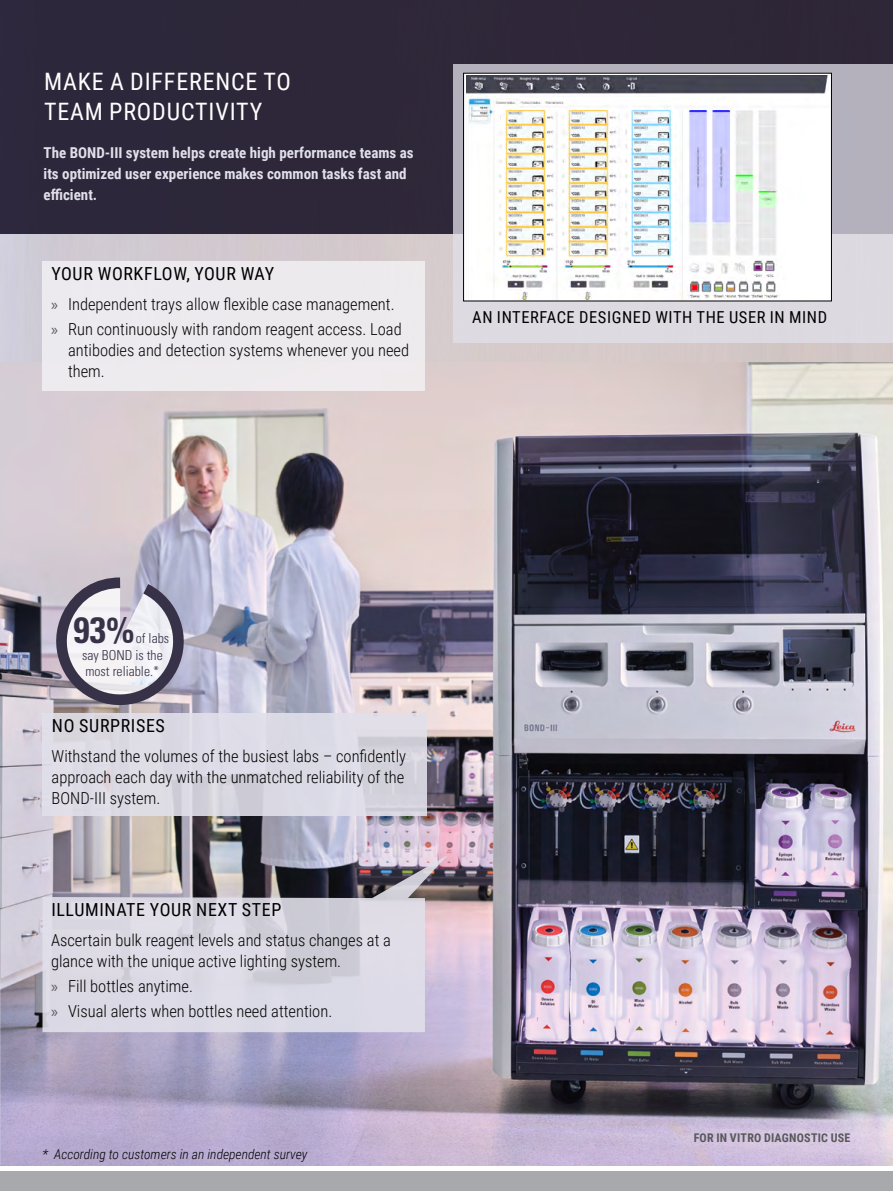
<style>
.page{position:relative;width:893px;height:1191px;background:#fff}
.page>*{position:absolute;margin:0;border:0;box-sizing:border-box;transform-origin:0 0}
.t1{font:700 condensed 36.6px "Univers LT Std";color:#383248}
.t2{font:24px/30px "Roboto Condensed";letter-spacing:.035em;color:#fff}
.t3{font:18px "Roboto Condensed";letter-spacing:.035em;color:#000}
.t4{font:300 16.5px/21px "Roboto Condensed";color:#000}
.t5{font:16.5px "Roboto Condensed";letter-spacing:.035em;color:#000}
.t6{font:700 15px/21px "Roboto Condensed";color:#e1e0ea}
.t7{font:300 condensed 13.65px/16.5px "Univers LT Std";color:#383248}
.t8{font:italic 300 13.5px "Roboto Condensed";color:#000}
.t9{font:700 12px "Roboto Condensed";letter-spacing:.02em;color:#58595b}
.s1{font-family:"Myriad Pro";font-weight:400;color:#58595b}
</style>
<div class="page">
<img style="left:0;top:361px;width:893px;height:804px">
<div style="left:43px;top:713px;width:384px;height:102px;background:#e1e0ea"></div>
<div style="left:0;top:0;width:893px;height:234px;background:#2e2739"></div>
<img style="left:0;top:0;width:1px;height:784px">
<div style="left:0;top:1171px;width:893px;height:20px;background:#a7a9ac"></div>
<div style="left:43px;top:261px;width:382px;height:130px;background:#eceaee"></div>
<svg style="left:43px;top:855px;width:405px;height:177px;background:#c5c2cc"></svg>
<svg style="left:453px;top:64px;width:440px;height:278px;background:#c8c5ce"></svg>
<img style="left:466px;top:75px;width:363px;height:224px">
<svg style="left:51px;top:572px;width:136px;height:138px"></svg>
<h2 class="t2" style="left:44px;top:66px;width:248px">MAKE A DIFFERENCE TO<br>TEAM PRODUCTIVITY</h2>
<p class="t6" style="left:44px;top:142px;width:372px">The BOND-III system helps create high performance teams as its optimized user experience makes common tasks fast and efficient.</p>
<p class="t3" style="left:51px;top:261px;width:224px">YOUR WORKFLOW, YOUR WAY</p>
<p class="t4" style="left:51px;top:291px;width:352px;line-height:25.2px"><span class="s1">»</span> Independent trays allow flexible case management. <span class="s1">»</span> Run continuously with random reagent access. Load</p>
<p class="t4" style="left:68px;top:339px;width:343px">antibodies and detection systems whenever you need them.</p>
<p class="t5" style="left:472px;top:305px;width:356px">AN INTERFACE DESIGNED WITH THE USER IN MIND</p>
<h1 class="t1" style="left:74px;top:608px;width:62px">93%</h1>
<p class="t7" style="left:82px;top:630px;width:89px;text-indent:54px">of labs say BOND is the most reliable.*</p>
<p class="t3" style="left:52px;top:713px;width:115px">NO SURPRISES</p>
<p class="t4" style="left:52px;top:744px;width:356px;text-align:justify">Withstand the volumes of the busiest labs – confidently approach each day with the unmatched reliability of the BOND-III system.</p>
<p class="t3" style="left:51px;top:897px;width:232px">ILLUMINATE YOUR NEXT STEP</p>
<p class="t4" style="left:51px;top:929px;width:341px">Ascertain bulk reagent levels and status changes at a glance with the unique active lighting system.</p>
<p class="t4" style="left:51px;top:973px;width:283px;line-height:25.2px"><span class="s1">»</span> Fill bottles anytime.<br><span class="s1">»</span> Visual alerts when bottles need attention.</p>
<p class="t8" style="left:43px;top:1144px;width:266px">* According to customers in an independent survey</p>
<p class="t9" style="left:694px;top:1129px;width:158px">FOR IN VITRO DIAGNOSTIC USE</p>
</div>
